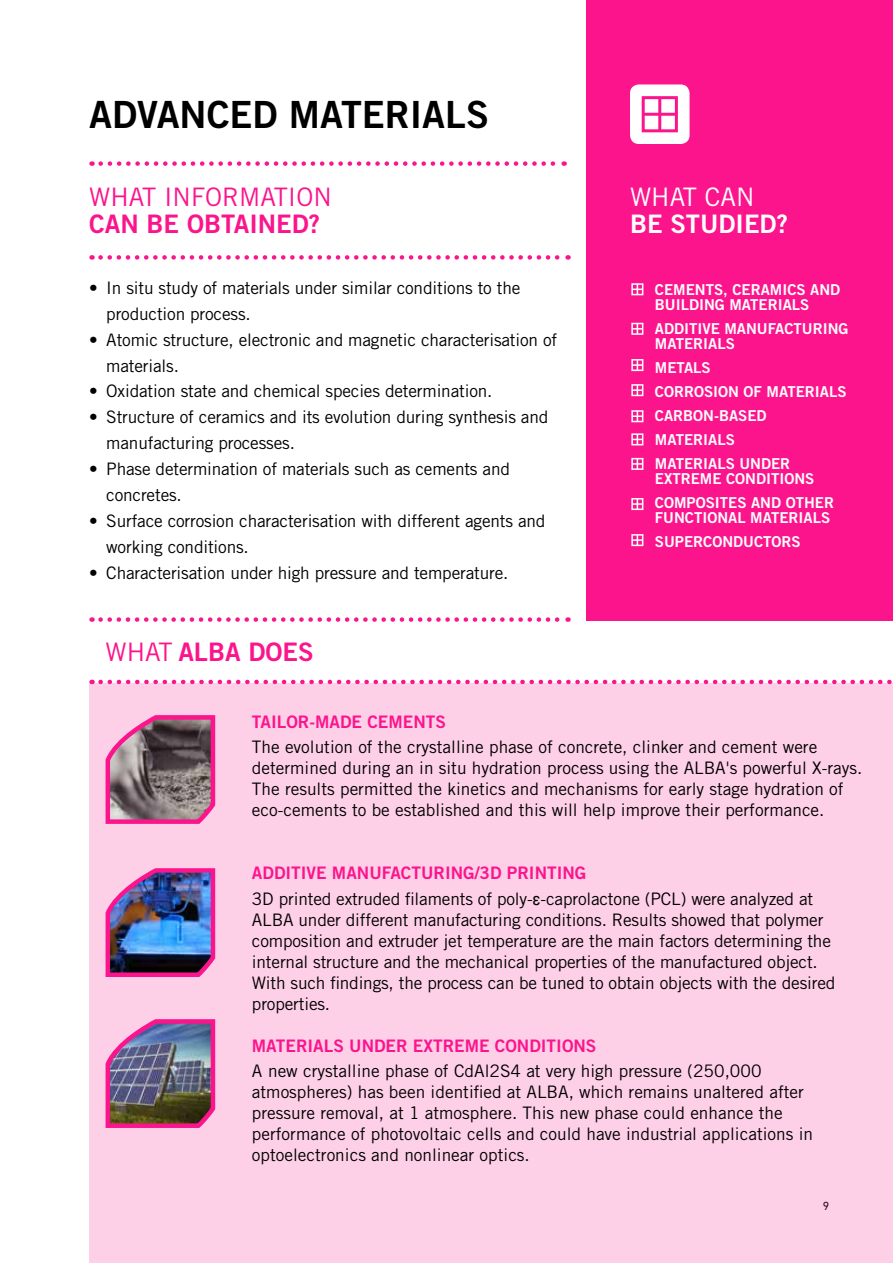
<style>
.page{position:relative;width:893px;height:1263px;background:#fff}
.page>*{position:absolute;margin:0;border:0;box-sizing:border-box;transform-origin:0 0}
.t1{font:37.5px "Trade Gothic LT Std Bd 2";color:#000}
.t2{font:25.5px "Trade Gothic LT Std Bd 2";color:#fc148c}
.t3{font:25.5px "Trade Gothic LT Std";color:#fc148c}
.t4{font:25.5px "Trade Gothic LT Std Bd 2";color:#fff}
.t5{font:25.5px "Trade Gothic LT Std";color:#fff}
.t6{font:17.25px/21px "Trade Gothic LT Std";letter-spacing:-.01em;color:#000}
.t7{font:17.25px "Trade Gothic LT Std Bd 2";color:#fc148c}
.t8{font:15px/24px "Trade Gothic LT Std Bd 2";color:#fff}
.t9{font:12px "DIN Next LT Pro";color:#000}
.s1{font-family:"Trade Gothic LT Std"}
.s2{font-family:"Roboto Condensed"}
</style>
<div class="page">
<svg style="left:101px;top:617px;width:468px;height:5px"></svg>
<div style="left:89px;top:683px;width:804px;height:580px;background:#fed0e8"></div>
<svg style="left:101px;top:680px;width:791px;height:4px"></svg>
<svg style="left:101px;top:161px;width:464px;height:5px"></svg>
<svg style="left:101px;top:255px;width:468px;height:5px"></svg>
<svg style="left:105px;top:715px;width:111px;height:109px;background:#966a7d"></svg>
<img style="left:105px;top:868px;width:111px;height:109px">
<img style="left:105px;top:1019px;width:111px;height:109px">
<div style="left:587px;top:0;width:306px;height:621px;background:#fc148c"></div>
<div style="left:630px;top:84px;width:60px;height:60px;background:#fff;border-radius:9px"></div>
<div style="left:642px;top:96px;width:36px;height:36px;border:3px solid #fc148c"></div>
<hr style="left:644px;top:113px;width:31px;height:3px;background:#fc148c">
<hr style="left:658px;top:99px;width:3px;height:31px;background:#fc148c">
<div style="left:631px;top:283px;width:12px;height:12px;border:2px solid #fff"></div>
<svg style="left:632px;top:284px;width:10px;height:10px"></svg>
<div style="left:631px;top:323px;width:12px;height:12px;border:2px solid #fff"></div>
<svg style="left:632px;top:324px;width:10px;height:10px"></svg>
<div style="left:631px;top:359px;width:12px;height:12px;border:2px solid #fff"></div>
<svg style="left:632px;top:360px;width:10px;height:10px"></svg>
<div style="left:631px;top:384px;width:12px;height:12px;border:2px solid #fff"></div>
<svg style="left:632px;top:385px;width:10px;height:10px"></svg>
<div style="left:631px;top:410px;width:12px;height:12px;border:2px solid #fff"></div>
<svg style="left:632px;top:411px;width:10px;height:10px"></svg>
<div style="left:631px;top:433px;width:12px;height:12px;border:2px solid #fff"></div>
<svg style="left:632px;top:434px;width:10px;height:10px"></svg>
<div style="left:631px;top:458px;width:12px;height:12px;border:2px solid #fff"></div>
<svg style="left:632px;top:459px;width:10px;height:10px"></svg>
<div style="left:631px;top:498px;width:12px;height:12px;border:2px solid #fff"></div>
<svg style="left:632px;top:499px;width:10px;height:10px"></svg>
<div style="left:631px;top:534px;width:12px;height:12px;border:2px solid #fff"></div>
<svg style="left:632px;top:535px;width:10px;height:10px"></svg>
<h1 class="t1" style="left:89px;top:91px;width:401px">ADVANCED MATERIALS</h1>
<h2 class="t3" style="left:89px;top:181px;width:244px">WHAT INFORMATION</h2>
<h2 class="t2" style="left:89px;top:208px;width:232px">CAN BE OBTAINED?</h2>
<p class="t6" style="left:106px;top:275px;width:416px;line-height:25.8px;text-indent:-17px">• In situ study of materials under similar conditions to the production process.</p>
<p class="t6" style="left:106px;top:326px;width:453px;line-height:25.8px;text-indent:-17px">• Atomic structure, electronic and magnetic characterisation of materials.</p>
<p class="t6" style="left:89px;top:381px;width:405px">• Oxidation state and chemical species determination.</p>
<p class="t6" style="left:106px;top:404px;width:444px;line-height:25.8px;text-indent:-17px">• Structure of ceramics and its evolution during synthesis and manufacturing processes.</p>
<p class="t6" style="left:106px;top:456px;width:405px;line-height:25.8px;text-indent:-17px">• Phase determination of materials such as cements and concretes.</p>
<p class="t6" style="left:106px;top:508px;width:441px;line-height:25.8px;text-indent:-17px">• Surface corrosion characterisation with different agents and working conditions.</p>
<p class="t6" style="left:89px;top:562px;width:421px">• Characterisation under high pressure and temperature.</p>
<h2 class="t2" style="left:106px;top:636px;width:210px"><span class="s1">WHAT</span> ALBA DOES</h2>
<h2 class="t5" style="left:630px;top:181px;width:126px">WHAT CAN</h2>
<h2 class="t4" style="left:630px;top:208px;width:159px">BE STUDIED?</h2>
<p class="t8" style="left:655px;top:282px;width:187px;line-height:15px">CEMENTS, CERAMICS AND<br>BUILDING MATERIALS</p>
<p class="t8" style="left:655px;top:321px;width:195px;line-height:15px">ADDITIVE MANUFACTURING<br>MATERIALS</p>
<p class="t8" style="left:655px;top:355px;width:193px">METALS<br>CORROSION OF MATERIALS<br>CARBON-BASED<br>MATERIALS<br>MATERIALS UNDER</p>
<p class="t8" style="left:655px;top:466px;width:181px">EXTREME CONDITIONS<br>COMPOSITES AND OTHER</p>
<p class="t8" style="left:655px;top:505px;width:177px">FUNCTIONAL MATERIALS<br>SUPERCONDUCTORS</p>
<p class="t7" style="left:252px;top:711px;width:196px">TAILOR-MADE CEMENTS</p>
<p class="t6" style="left:252px;top:736px;width:612px">The evolution of the crystalline phase of concrete, clinker and cement were determined during an in situ hydration process using the ALBA's powerful X-rays.<br>The results permitted the kinetics and mechanisms for early stage hydration of eco-cements to be established and this will help improve their performance.</p>
<p class="t7" style="left:252px;top:862px;width:336px">ADDITIVE MANUFACTURING/3D PRINTING</p>
<p class="t6" style="left:252px;top:888px;width:585px">3D printed extruded filaments of poly-<span class="s2">ε</span>-caprolactone (PCL) were analyzed at ALBA under different manufacturing conditions. Results showed that polymer composition and extruder jet temperature are the main factors determining the internal structure and the mechanical properties of the manufactured object.<br>With such findings, the process can be tuned to obtain objects with the desired properties.</p>
<p class="t7" style="left:252px;top:1035px;width:346px">MATERIALS UNDER EXTREME CONDITIONS</p>
<p class="t6" style="left:252px;top:1060px;width:563px">A new crystalline phase of CdAl2S4 at very high pressure (250,000 atmospheres) has been identified at ALBA, which remains unaltered after pressure removal, at 1 atmosphere. This new phase could enhance the performance of photovoltaic cells and could have industrial applications in optoelectronics and nonlinear optics.</p>
<p class="t9" style="left:823px;top:1199px;width:8px">9</p>
</div>
